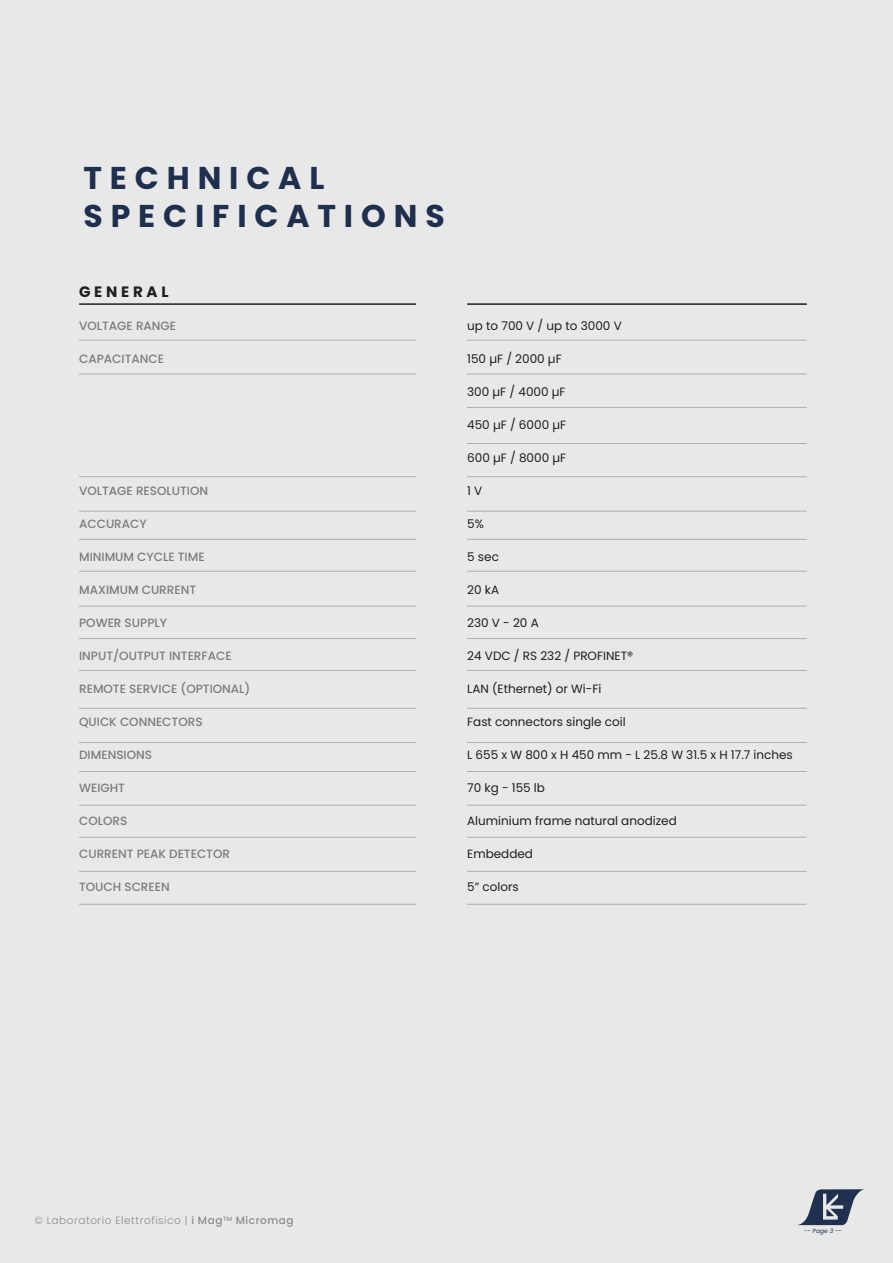
<style>
.page{position:relative;width:893px;height:1263px;background:#e8e8e8}
.page>*{position:absolute;margin:0;border:0;box-sizing:border-box;transform-origin:0 0}
.t1{font:700 31.5px/37.8px "Poppins";letter-spacing:.25em;color:#1f304f}
.t2{font:700 15px "Poppins";letter-spacing:.25em;color:#1e1e1c}
.t3{font:12px "Poppins";color:#1e1e1c}
.t4{font:500 12px "Poppins";color:#7c7c7c}
.t5{font:300 10.5px "Poppins";letter-spacing:.05em;color:#8c8c8c}
.t6{font:italic 6px "Poppins";color:#1f314f}
.s1{font-weight:500}
</style>
<div class="page">
<hr style="left:79px;top:303px;width:337px;height:2px;background:#1e1e1c">
<hr style="left:467px;top:303px;width:340px;height:2px;background:#1e1e1c">
<hr style="left:79px;top:340px;width:337px;height:1px;background:#acadac">
<hr style="left:467px;top:340px;width:340px;height:1px;background:#acadac">
<hr style="left:79px;top:374px;width:337px;height:1px;background:#acadac">
<hr style="left:79px;top:638px;width:337px;height:1px;background:#acadac">
<hr style="left:79px;top:670px;width:337px;height:1px;background:#acadac">
<hr style="left:467px;top:374px;width:340px;height:1px;background:#acadac">
<hr style="left:79px;top:476px;width:337px;height:1px;background:#acadac">
<hr style="left:467px;top:476px;width:340px;height:1px;background:#acadac">
<hr style="left:79px;top:904px;width:337px;height:1px;background:#acadac">
<hr style="left:467px;top:904px;width:340px;height:1px;background:#acadac">
<hr style="left:467px;top:407px;width:340px;height:1px;background:#acadac">
<hr style="left:467px;top:443px;width:340px;height:1px;background:#acadac">
<hr style="left:79px;top:511px;width:337px;height:1px;background:#acadac">
<hr style="left:467px;top:511px;width:340px;height:1px;background:#acadac">
<hr style="left:79px;top:539px;width:337px;height:1px;background:#acadac">
<hr style="left:467px;top:539px;width:340px;height:1px;background:#acadac">
<hr style="left:79px;top:571px;width:337px;height:1px;background:#acadac">
<hr style="left:467px;top:571px;width:340px;height:1px;background:#acadac">
<hr style="left:79px;top:606px;width:337px;height:1px;background:#acadac">
<hr style="left:467px;top:606px;width:340px;height:1px;background:#acadac">
<hr style="left:467px;top:638px;width:340px;height:1px;background:#acadac">
<hr style="left:467px;top:670px;width:340px;height:1px;background:#acadac">
<hr style="left:79px;top:708px;width:337px;height:1px;background:#acadac">
<hr style="left:467px;top:708px;width:340px;height:1px;background:#acadac">
<hr style="left:79px;top:742px;width:337px;height:1px;background:#acadac">
<hr style="left:467px;top:742px;width:340px;height:1px;background:#acadac">
<hr style="left:79px;top:871px;width:337px;height:1px;background:#acadac">
<hr style="left:467px;top:871px;width:340px;height:1px;background:#acadac">
<hr style="left:79px;top:837px;width:337px;height:1px;background:#acadac">
<hr style="left:467px;top:837px;width:340px;height:1px;background:#acadac">
<hr style="left:79px;top:805px;width:337px;height:1px;background:#acadac">
<hr style="left:467px;top:805px;width:340px;height:1px;background:#acadac">
<hr style="left:79px;top:771px;width:337px;height:1px;background:#acadac">
<hr style="left:467px;top:771px;width:340px;height:1px;background:#acadac">
<svg style="left:798px;top:1189px;width:66px;height:36px"></svg>
<h1 class="t1" style="left:83px;top:159px;width:363px">TECHNICAL<br>SPECIFICATIONS</h1>
<p class="t2" style="left:79px;top:283px;width:91px">GENERAL</p>
<p class="t4" style="left:79px;top:319px;width:99px">VOLTAGE RANGE</p>
<p class="t4" style="left:79px;top:352px;width:86px">CAPACITANCE</p>
<p class="t4" style="left:79px;top:484px;width:131px">VOLTAGE RESOLUTION</p>
<p class="t4" style="left:79px;top:517px;width:69px">ACCURACY</p>
<p class="t4" style="left:79px;top:550px;width:127px">MINIMUM CYCLE TIME</p>
<p class="t4" style="left:79px;top:583px;width:119px">MAXIMUM CURRENT</p>
<p class="t4" style="left:79px;top:616px;width:89px">POWER SUPPLY</p>
<p class="t4" style="left:79px;top:649px;width:154px">INPUT/OUTPUT INTERFACE</p>
<p class="t4" style="left:79px;top:682px;width:173px">REMOTE SERVICE (OPTIONAL)</p>
<p class="t4" style="left:79px;top:715px;width:125px">QUICK CONNECTORS</p>
<p class="t4" style="left:79px;top:748px;width:74px">DIMENSIONS</p>
<p class="t4" style="left:79px;top:781px;width:47px">WEIGHT</p>
<p class="t4" style="left:79px;top:814px;width:50px">COLORS</p>
<p class="t4" style="left:79px;top:847px;width:152px">CURRENT PEAK DETECTOR</p>
<p class="t4" style="left:79px;top:880px;width:92px">TOUCH SCREEN</p>
<p class="t3" style="left:467px;top:319px;width:156px">up to 700 V / up to 3000 V</p>
<p class="t3" style="left:467px;top:352px;width:96px">150 µF / 2000 µF</p>
<p class="t3" style="left:467px;top:385px;width:100px">300 µF / 4000 µF</p>
<p class="t3" style="left:467px;top:418px;width:100px">450 µF / 6000 µF</p>
<p class="t3" style="left:467px;top:451px;width:100px">600 µF / 8000 µF</p>
<p class="t3" style="left:467px;top:484px;width:17px">1 V</p>
<p class="t3" style="left:467px;top:517px;width:18px">5%</p>
<p class="t3" style="left:467px;top:550px;width:33px">5 sec</p>
<p class="t3" style="left:467px;top:583px;width:33px">20 kA</p>
<p class="t3" style="left:467px;top:616px;width:73px">230 V - 20 A</p>
<p class="t3" style="left:467px;top:649px;width:168px">24 VDC / RS 232 / PROFINET®</p>
<p class="t3" style="left:467px;top:682px;width:136px">LAN (Ethernet) or Wi-Fi</p>
<p class="t3" style="left:467px;top:715px;width:160px">Fast connectors single coil</p>
<p class="t3" style="left:467px;top:748px;width:327px">L 655 x W 800 x H 450 mm - L 25.8 W 31.5 x H 17.7 inches</p>
<p class="t3" style="left:467px;top:781px;width:79px">70 kg - 155 lb</p>
<p class="t3" style="left:467px;top:814px;width:211px">Aluminium frame natural anodized</p>
<p class="t3" style="left:467px;top:847px;width:67px">Embedded</p>
<p class="t3" style="left:467px;top:880px;width:53px">5” colors</p>
<p class="t5" style="left:34px;top:1214px;width:261px">© Laboratorio Elettrofisico | <span class="s1">i Mag</span><sup>TM</sup> <span class="s1">Micromag</span></p>
<p class="t6" style="left:804px;top:1227px;width:39px">-- Page 3 --</p>
</div>
